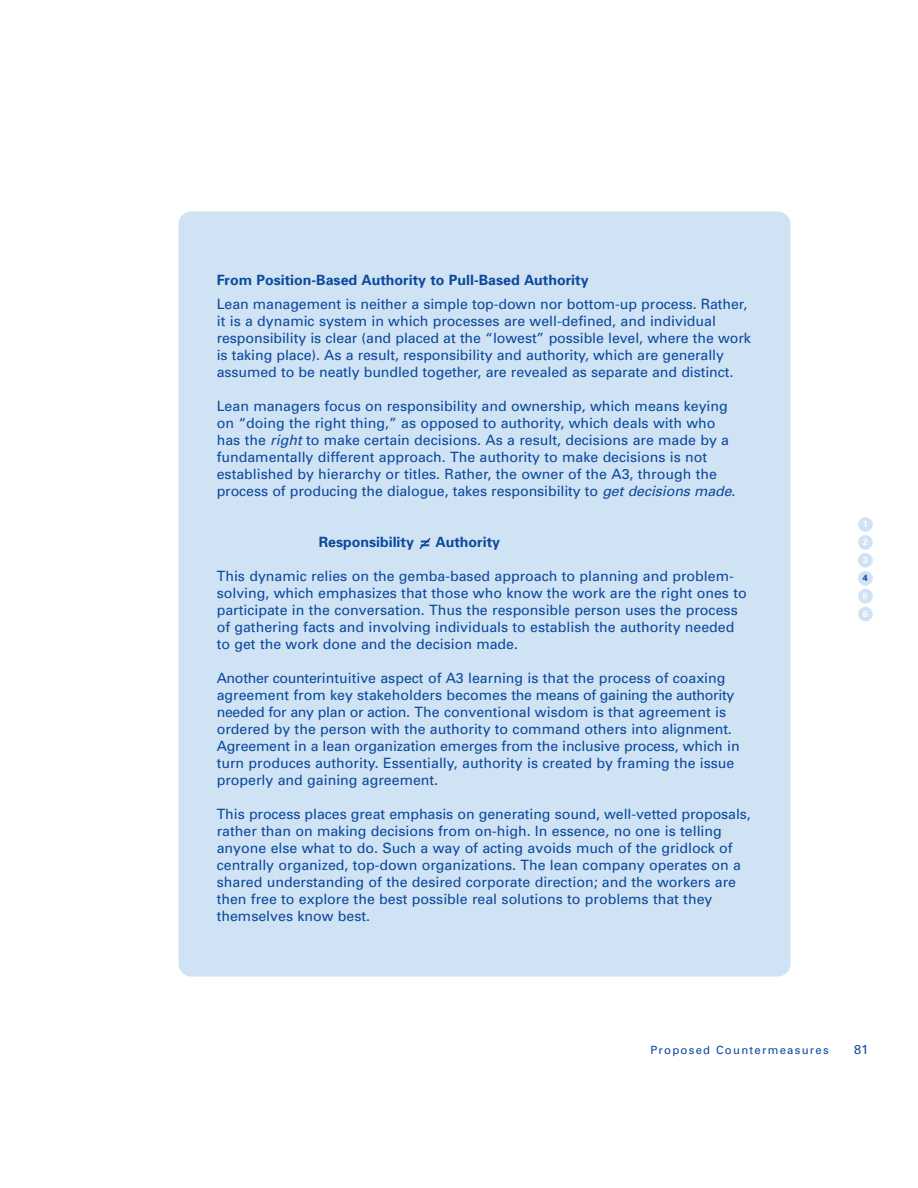
<style>
.page{position:relative;width:918px;height:1188px;background:#fff}
.page>*{position:absolute;margin:0;border:0;box-sizing:border-box;transform-origin:0 0}
.t1{font:14.1px/17px "Univers";color:#0c499c}
.t2{font:700 14.1px "Univers";color:#0c499c}
.t3{font:12.75px "Univers";color:#0c499c}
.t4{font:11.4px "Univers";letter-spacing:.11em;color:#0c499c}
.t5{font:700 9px/17.9px "Univers";color:#fff;text-align:justify}
.t6{font:700 9px "Univers";color:#0c499c}
.s1{font-style:italic}
.s2{font-size:15.6px}
</style>
<div class="page">
<div style="left:858px;top:517px;width:15px;height:15px;background:#cfe3f5;border-radius:50%"></div>
<div style="left:858px;top:535px;width:15px;height:15px;background:#cfe3f5;border-radius:50%"></div>
<div style="left:858px;top:553px;width:15px;height:15px;background:#cfe3f5;border-radius:50%"></div>
<div style="left:858px;top:571px;width:15px;height:15px;background:#cfe3f5;border-radius:50%"></div>
<div style="left:858px;top:589px;width:15px;height:14px;background:#cfe3f5;border-radius:50%"></div>
<div style="left:858px;top:607px;width:15px;height:14px;background:#cfe3f5;border-radius:50%"></div>
<div style="left:178px;top:212px;width:612px;height:765px;background:#cfe3f5;border-radius:13px"></div>
<svg style="left:419px;top:538px;width:12px;height:11px"></svg>
<p class="t2" style="left:217px;top:275px;width:373px">From Position-Based Authority to Pull-Based Authority</p>
<p class="t1" style="left:217px;top:297px;width:536px">Lean management is neither a simple top-down nor bottom-up process. Rather, it is a dynamic system in which processes are well-defined, and individual responsibility is clear (and placed at the “lowest” possible level, where the work is taking place). As a result, responsibility and authority, which are generally assumed to be neatly bundled together, are revealed as separate and distinct.</p>
<p class="t1" style="left:217px;top:399px;width:520px">Lean managers focus on responsibility and ownership, which means keying on “doing the right thing,” as opposed to authority, which deals with who has the <span class="s1">right</span> to make certain decisions. As a result, decisions are made by a fundamentally different approach. The authority to make decisions is not established by hierarchy or titles. Rather, the owner of the A3, through the process of producing the dialogue, takes responsibility to <span class="s1">get decisions made</span>.</p>
<p class="t2" style="left:319px;top:537px;width:183px">Responsibility <span class="s2">=</span> Authority</p>
<p class="t1" style="left:217px;top:569px;width:532px">This dynamic relies on the gemba-based approach to planning and problem&shy;solving, which emphasizes that those who know the work are the right ones to participate in the conversation. Thus the responsible person uses the process of gathering facts and involving individuals to establish the authority needed to get the work done and the decision made.</p>
<p class="t1" style="left:217px;top:671px;width:525px">Another counterintuitive aspect of A3 learning is that the process of coaxing agreement from key stakeholders becomes the means of gaining the authority needed for any plan or action. The conventional wisdom is that agreement is ordered by the person with the authority to command others into alignment.<br>Agreement in a lean organization emerges from the inclusive process, which in turn produces authority. Essentially, authority is created by framing the issue properly and gaining agreement.</p>
<p class="t1" style="left:217px;top:807px;width:536px">This process places great emphasis on generating sound, well-vetted proposals, rather than on making decisions from on-high. In essence, no one is telling anyone else what to do. Such a way of acting avoids much of the gridlock of centrally organized, top-down organizations. The lean company operates on a shared understanding of the desired corporate direction; and the workers are then free to explore the best possible real solutions to problems that they themselves know best.</p>
<p class="t5" style="left:863px;top:516px;width:6px">1<br>2<br>3</p>
<p class="t6" style="left:863px;top:574px;width:6px">4</p>
<p class="t5" style="left:863px;top:588px;width:6px">5<br>6</p>
<p class="t4" style="left:650px;top:1046px;width:180px">Proposed Countermeasures</p>
<p class="t3" style="left:854px;top:1045px;width:16px">81</p>
</div>
